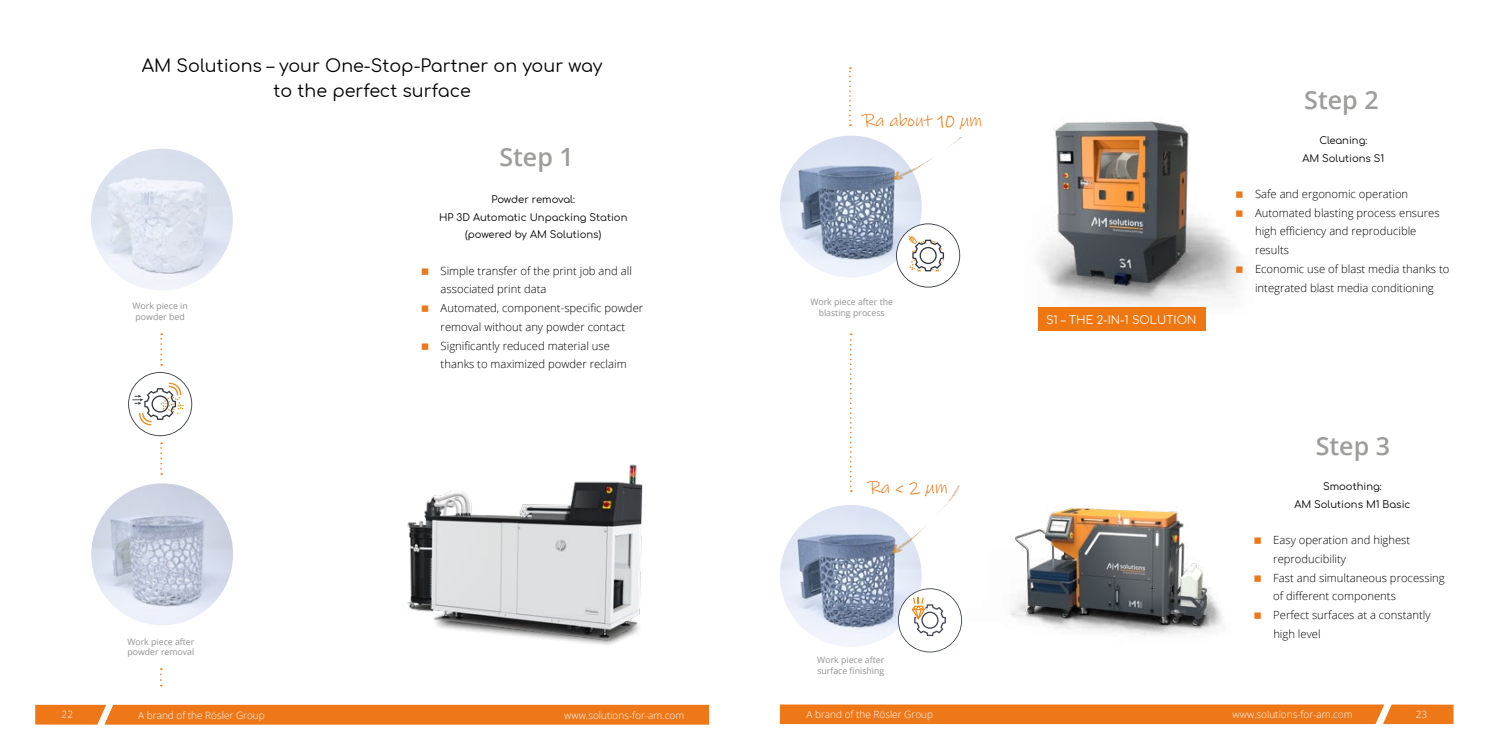
<style>
.page{position:relative;width:1489px;height:745px;background:#fff}
.page>*{position:absolute;margin:0;border:0;box-sizing:border-box;transform-origin:0 0}
.t1{font:600 25px "Open Sans";color:#9d9d9c}
.t2{font:17.5px/25px "Comfortaa";color:#000;text-align:center}
.t3{font:17.5px "Ink Free";color:#ee7718}
.t4{font:300 12.5px "Open Sans";color:#fff}
.t5{font:300 11.25px/18.8px "Open Sans";color:#000}
.t6{font:11.25px "Comfortaa";color:#fff}
.t7{font:10px/17.5px "Comfortaa";color:#000;text-align:center}
.t8{font:300 10px "Open Sans";color:#fff}
.t9{font:8.75px/10.5px "Open Sans";color:#929292;text-align:center}
.s1{font-size:10px}
</style>
<div class="page">
<div style="left:35px;top:704px;width:674px;height:20px;background:#ee7718"></div>
<div style="left:780px;top:704px;width:674px;height:19px;background:#ee7718"></div>
<img style="left:1039px;top:121px;width:203px;height:192px">
<img style="left:407px;top:464px;width:236px;height:181px">
<img style="left:91px;top:148px;width:142px;height:142px;border-radius:71px">
<img style="left:91px;top:483px;width:142px;height:142px;border-radius:71px">
<svg style="left:160px;top:668px;width:2px;height:18px"></svg>
<img style="left:780px;top:135px;width:141px;height:142px;border-radius:71px">
<img style="left:780px;top:504px;width:141px;height:142px;border-radius:71px">
<img style="left:889px;top:137px;width:72px;height:47px">
<img style="left:888px;top:515px;width:39px;height:42px">
<div style="left:1038px;top:307px;width:166px;height:23px;background:#ef7712"></div>
<svg style="left:850px;top:333px;width:1px;height:158px"></svg>
<svg style="left:849px;top:67px;width:1px;height:59px"></svg>
<img style="left:939px;top:485px;width:283px;height:150px">
<svg style="left:896px;top:223px;width:64px;height:64px"></svg>
<svg style="left:897px;top:588px;width:65px;height:64px"></svg>
<svg style="left:160px;top:333px;width:2px;height:32px"></svg>
<svg style="left:160px;top:442px;width:2px;height:32px"></svg>
<svg style="left:128px;top:372px;width:64px;height:64px"></svg>
<svg style="left:1236px;top:191px;width:6px;height:6px"></svg>
<svg style="left:1236px;top:210px;width:6px;height:6px"></svg>
<svg style="left:1236px;top:266px;width:6px;height:6px"></svg>
<h2 class="t2" style="left:142px;top:51px;width:462px">AM Solutions – your One-Stop-Partner on your way to the perfect surface</h2>
<h2 class="t3" style="left:864px;top:109px;width:120px">Ra about 10 µm</h2>
<h1 class="t1" style="left:1304px;top:83px;width:76px">Step 2</h1>
<p class="t9" style="left:132px;top:300px;width:57px">Work piece in powder bed</p>
<p class="t9" style="left:127px;top:635px;width:69px;text-align:left">Work piece after powder removal</p>
<h1 class="t1" style="left:499px;top:140px;width:76px">Step 1</h1>
<p class="t7" style="left:1302px;top:130px;width:83px">Cleaning:<br>AM Solutions S1</p>
<p class="t5" style="left:1254px;top:184px;width:196px">Safe and ergonomic operation<br>Automated blasting process ensures high efficiency and reproducible results<br>Economic use of blast media thanks to integrated blast media conditioning</p>
<p class="t7" style="left:439px;top:189px;width:190px">Powder removal:<br>HP 3D Automatic Unpacking Station (powered by AM Solutions)</p>
<p class="t5" style="left:440px;top:260px;width:204px">Simple transfer of the print job and all associated print data<br>Automated, component-specific powder removal without any powder contact Significantly reduced material use thanks to maximized powder reclaim</p>
<p class="t9" style="left:810px;top:296px;width:84px">Work piece after the blasting process</p>
<p class="t6" style="left:1046px;top:309px;width:152px">S1 – THE 2-IN-1 SOLUTION</p>
<h2 class="t3" style="left:869px;top:475px;width:80px">Ra &lt; 2 µm</h2>
<p class="t9" style="left:817px;top:654px;width:69px;text-align:left">Work piece after surface finishing</p>
<h1 class="t1" style="left:1315px;top:428px;width:76px">Step 3</h1>
<p class="t7" style="left:1294px;top:476px;width:117px">Smoothing:<br>AM Solutions M1 Basic</p>
<p class="t5" style="left:1273px;top:530px;width:173px">Easy operation and highest reproducibility<br>Fast and simultaneous processing of different components<br>Perfect surfaces at a constantly high level</p>
<p class="t4" style="left:61px;top:705px;width:16px">22<span class="s1">22</span></p>
<p class="t8" style="left:138px;top:708px;width:128px">A brand of the Rösler Group</p>
<p class="t8" style="left:564px;top:708px;width:121px">www.solutions-for-am.com</p>
<p class="t8" style="left:806px;top:707px;width:128px">A brand of the Rösler Group</p>
<p class="t8" style="left:1232px;top:707px;width:121px">www.solutions-for-am.com</p>
<p class="t8" style="left:1415px;top:707px;width:13px">23</p>
</div>
